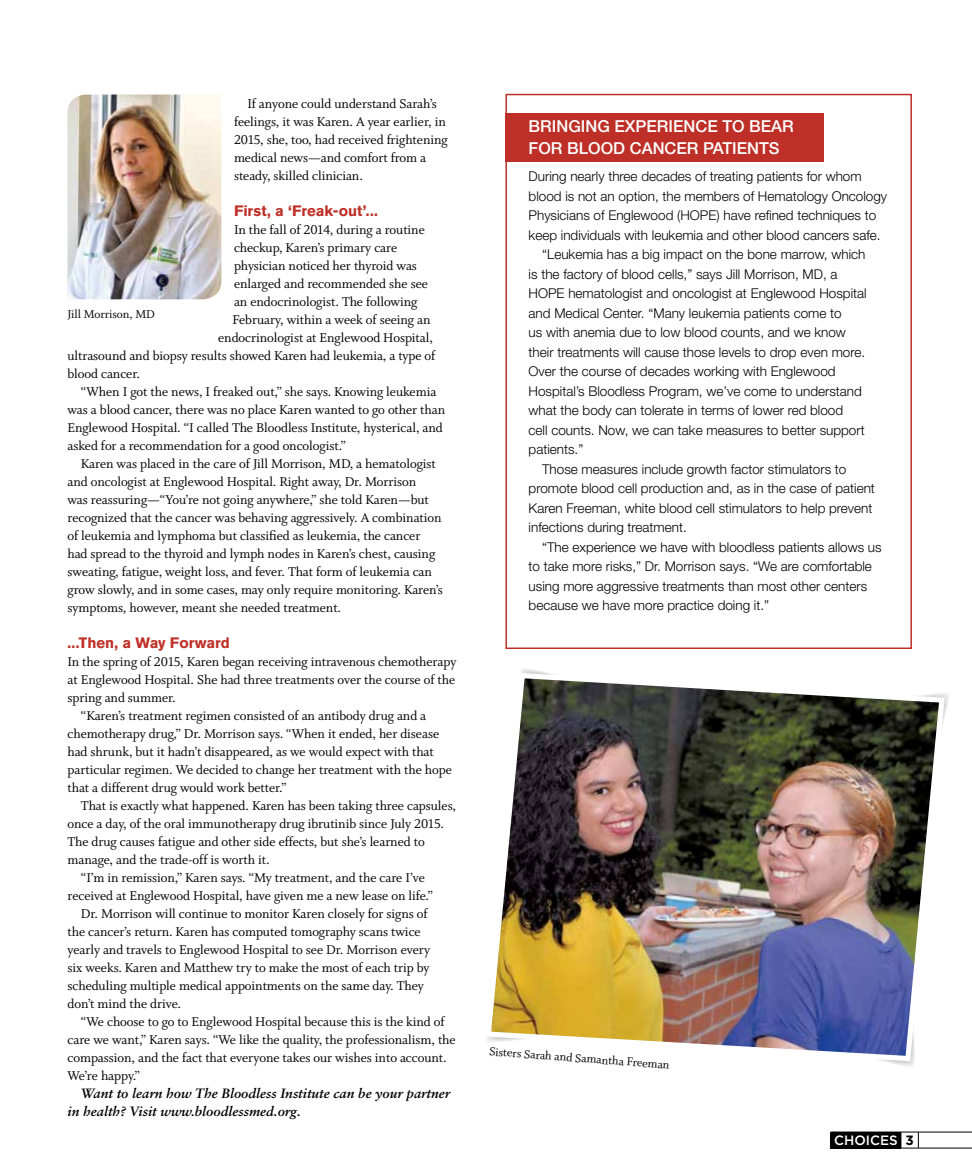
<style>
.page{position:relative;width:972px;height:1175px;background:#fff}
.page>*{position:absolute;margin:0;border:0;box-sizing:border-box;transform-origin:0 0}
.t1{font:500 16.5px/22.5px "Helvetica Neue LT Std";color:#fff}
.t2{font:700 15px "Akzidenz Grotesk BQ";color:#be3027}
.t3{font:14.25px/18px "Whitman Roman LF";letter-spacing:-.005em;color:#000}
.t4{font:300 13.5px "Helvetica Neue LT Std";color:#000}
.t5{font:italic 700 13.5px/18px "Sabon";color:#000}
.t6{font:500 13.5px "Gotham";color:#fff}
.t7{font:12.75px "Whitman Roman LF";letter-spacing:-.005em;color:#000}
.s1{font-weight:700;color:#000}
</style>
<div class="page">
<img style="left:68px;top:94px;width:153px;height:205px">
<img style="left:486px;top:670px;width:461px;height:393px">
<div style="left:505px;top:94px;width:407px;height:555px;border:2px solid #be3027"></div>
<div style="left:505px;top:113px;width:319px;height:48px;background:#be3027"></div>
<div style="left:831px;top:1132px;width:70px;height:16px;background:#000"></div>
<hr style="left:831px;top:1131px;width:70px;height:1px;background:#000">
<hr style="left:918px;top:1131px;width:54px;height:1px;background:#000">
<svg style="left:901px;top:1131px;width:18px;height:17px"></svg>
<hr style="left:918px;top:1147px;width:54px;height:1px;background:#000">
<p class="t3" style="left:234px;top:95px;width:215px;text-indent:13px">If anyone could understand Sarah’s feelings, it was Karen. A year earlier, in 2015, she, too, had received frightening medical news—and comfort from a steady, skilled clinician.</p>
<p class="t2" style="left:234px;top:202px;width:145px">First, a ‘Freak-out’...</p>
<p class="t3" style="left:234px;top:221px;width:192px">In the fall of 2014, during a routine</p>
<p class="t3" style="left:234px;top:239px;width:165px">checkup, Karen’s primary care</p>
<p class="t3" style="left:234px;top:257px;width:185px">physician noticed her thyroid was</p>
<p class="t3" style="left:234px;top:275px;width:195px">enlarged and recommended she see</p>
<p class="t3" style="left:234px;top:293px;width:185px">an endocrinologist. The following</p>
<p class="t3" style="left:233px;top:311px;width:200px">February, within a week of seeing an</p>
<p class="t3" style="left:218px;top:329px;width:216px">endocrinologist at Englewood Hospital,</p>
<p class="t3" style="left:68px;top:347px;width:369px">ultrasound and biopsy results showed Karen had leukemia, a type of</p>
<p class="t3" style="left:68px;top:365px;width:74px">blood cancer.</p>
<p class="t3" style="left:81px;top:383px;width:357px">“When I got the news, I freaked out,” she says. Knowing leukemia</p>
<p class="t3" style="left:68px;top:401px;width:379px">was a blood cancer, there was no place Karen wanted to go other than</p>
<p class="t3" style="left:68px;top:419px;width:377px">Englewood Hospital. “I called The Bloodless Institute, hysterical, and</p>
<p class="t3" style="left:68px;top:437px;width:280px">asked for a recommendation for a good oncologist.”</p>
<p class="t3" style="left:81px;top:455px;width:356px">Karen was placed in the care of Jill Morrison, MD, a hematologist</p>
<p class="t3" style="left:68px;top:473px;width:350px">and oncologist at Englewood Hospital. Right away, Dr. Morrison</p>
<p class="t3" style="left:68px;top:491px;width:363px">was reassuring—“You’re not going anywhere,” she told Karen—but</p>
<p class="t3" style="left:68px;top:509px;width:376px">recognized that the cancer was behaving aggressively. A combination</p>
<p class="t3" style="left:68px;top:527px;width:354px">of leukemia and lymphoma but classified as leukemia, the cancer</p>
<p class="t3" style="left:68px;top:545px;width:369px">had spread to the thyroid and lymph nodes in Karen’s chest, causing</p>
<p class="t3" style="left:68px;top:563px;width:366px">sweating, fatigue, weight loss, and fever. That form of leukemia can</p>
<p class="t3" style="left:68px;top:581px;width:377px">grow slowly, and in some cases, may only require monitoring. Karen’s</p>
<p class="t3" style="left:68px;top:599px;width:275px">symptoms, however, meant she needed treatment.</p>
<p class="t2" style="left:68px;top:634px;width:164px">...Then, a Way Forward</p>
<p class="t3" style="left:68px;top:653px;width:390px">In the spring of 2015, Karen began receiving intravenous chemotherapy</p>
<p class="t3" style="left:68px;top:671px;width:389px">at Englewood Hospital. She had three treatments over the course of the</p>
<p class="t3" style="left:68px;top:689px;width:110px">spring and summer.</p>
<p class="t3" style="left:81px;top:707px;width:347px">“Karen’s treatment regimen consisted of an antibody drug and a</p>
<p class="t3" style="left:68px;top:725px;width:373px">chemotherapy drug,” Dr. Morrison says. “When it ended, her disease</p>
<p class="t3" style="left:68px;top:743px;width:368px">had shrunk, but it hadn’t disappeared, as we would expect with that</p>
<p class="t3" style="left:68px;top:761px;width:386px">particular regimen. We decided to change her treatment with the hope</p>
<p class="t3" style="left:68px;top:779px;width:220px">that a different drug would work better.”</p>
<p class="t3" style="left:81px;top:797px;width:376px">That is exactly what happened. Karen has been taking three capsules,</p>
<p class="t3" style="left:68px;top:815px;width:378px">once a day, of the oral immunotherapy drug ibrutinib since July 2015.</p>
<p class="t3" style="left:68px;top:833px;width:359px">The drug causes fatigue and other side effects, but she’s learned to</p>
<p class="t3" style="left:68px;top:851px;width:204px">manage, and the trade-off is worth it.</p>
<p class="t3" style="left:81px;top:869px;width:345px">“I’m in remission,” Karen says. “My treatment, and the care I’ve</p>
<p class="t3" style="left:68px;top:887px;width:367px">received at Englewood Hospital, have given me a new lease on life.”</p>
<p class="t3" style="left:81px;top:905px;width:348px">Dr. Morrison will continue to monitor Karen closely for signs of</p>
<p class="t3" style="left:68px;top:923px;width:355px">the cancer’s return. Karen has computed tomography scans twice</p>
<p class="t3" style="left:68px;top:941px;width:364px">yearly and travels to Englewood Hospital to see Dr. Morrison every</p>
<p class="t3" style="left:68px;top:959px;width:364px">six weeks. Karen and Matthew try to make the most of each trip by</p>
<p class="t3" style="left:68px;top:977px;width:358px">scheduling multiple medical appointments on the same day. They</p>
<p class="t3" style="left:68px;top:995px;width:115px">don’t mind the drive.</p>
<p class="t3" style="left:81px;top:1013px;width:365px">“We choose to go to Englewood Hospital because this is the kind of</p>
<p class="t3" style="left:68px;top:1031px;width:390px">care we want,” Karen says. “We like the quality, the professionalism, the</p>
<p class="t3" style="left:68px;top:1049px;width:381px">compassion, and the fact that everyone takes our wishes into account.</p>
<p class="t3" style="left:68px;top:1067px;width:74px">We’re happy.”</p>
<p class="t5" style="left:68px;top:1084px;width:384px;text-indent:14px">Want to learn how The Bloodless Institute can be your partner in health? Visit www.bloodlessmed.org.</p>
<p class="t7" style="left:68px;top:307px;width:89px">Jill Morrison, MD</p>
<p class="t1" style="left:529px;top:115px;width:267px">BRINGING EXPERIENCE TO BEAR<br>FOR BLOOD CANCER PATIENTS</p>
<p class="t4" style="left:529px;top:168px;width:335px">During nearly three decades of treating patients for whom</p>
<p class="t4" style="left:529px;top:188px;width:360px">blood is not an option, the members of Hematology Oncology</p>
<p class="t4" style="left:529px;top:207px;width:349px">Physicians of Englewood (HOPE) have refined techniques to</p>
<p class="t4" style="left:529px;top:227px;width:354px">keep individuals with leukemia and other blood cancers safe.</p>
<p class="t4" style="left:542px;top:246px;width:325px">“Leukemia has a big impact on the bone marrow, which</p>
<p class="t4" style="left:529px;top:266px;width:311px">is the factory of blood cells,” says Jill Morrison, MD, a</p>
<p class="t4" style="left:529px;top:285px;width:340px">HOPE hematologist and oncologist at Englewood Hospital</p>
<p class="t4" style="left:529px;top:305px;width:315px">and Medical Center. “Many leukemia patients come to</p>
<p class="t4" style="left:529px;top:324px;width:319px">us with anemia due to low blood counts, and we know</p>
<p class="t4" style="left:529px;top:344px;width:338px">their treatments will cause those levels to drop even more.</p>
<p class="t4" style="left:529px;top:363px;width:309px">Over the course of decades working with Englewood</p>
<p class="t4" style="left:529px;top:383px;width:335px">Hospital’s Bloodless Program, we’ve come to understand</p>
<p class="t4" style="left:529px;top:402px;width:316px">what the body can tolerate in terms of lower red blood</p>
<p class="t4" style="left:529px;top:422px;width:338px">cell counts. Now, we can take measures to better support</p>
<p class="t4" style="left:529px;top:441px;width:56px">patients.”</p>
<p class="t4" style="left:542px;top:461px;width:306px">Those measures include growth factor stimulators to</p>
<p class="t4" style="left:529px;top:480px;width:348px">promote blood cell production and, as in the case of patient</p>
<p class="t4" style="left:529px;top:500px;width:345px">Karen Freeman, white blood cell stimulators to help prevent</p>
<p class="t4" style="left:529px;top:519px;width:160px">infections during treatment.</p>
<p class="t4" style="left:542px;top:539px;width:341px">“The experience we have with bloodless patients allows us</p>
<p class="t4" style="left:529px;top:558px;width:345px">to take more risks,” Dr. Morrison says. “We are comfortable</p>
<p class="t4" style="left:529px;top:578px;width:340px">using more aggressive treatments than most other centers</p>
<p class="t4" style="left:529px;top:597px;width:242px">because we have more practice doing it.”</p>
<p class="t7" style="left:490px;top:1044px;width:182px;rotate:4deg">Sisters Sarah and Samantha Freeman</p>
<p class="t6" style="left:834px;top:1131px;width:81px">CHOICES <span class="s1">3</span></p>
</div>
